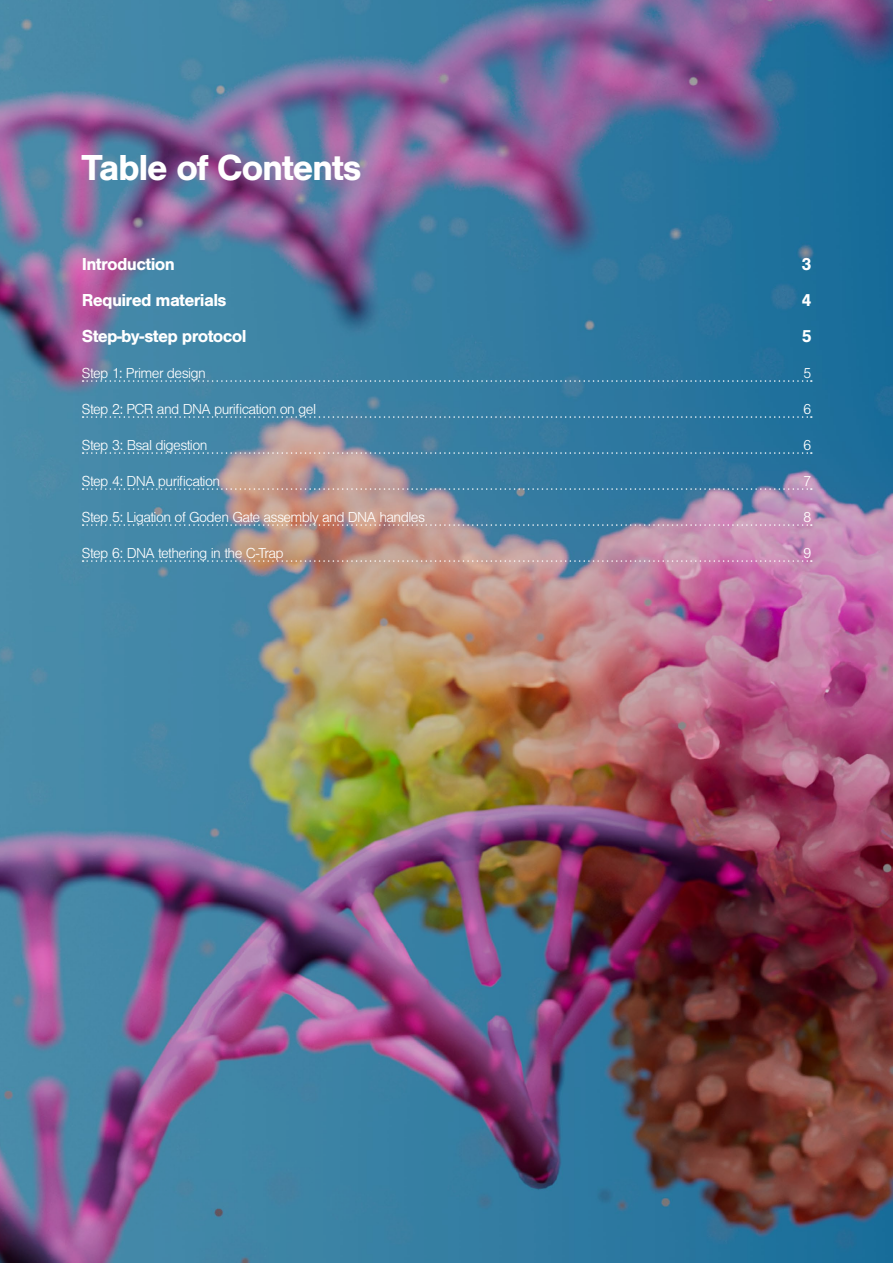
<style>
.page{position:relative;width:893px;height:1263px;background:#fff}
.page>*{position:absolute;margin:0;border:0;box-sizing:border-box;transform-origin:0 0}
.t1{font:700 37.5px "Nimbus San";letter-spacing:-.04em;color:#fff}
.t2{font:700 18px "Nimbus San";letter-spacing:-.04em;color:#fff}
.t3{font:300 15px "Nimbus San";letter-spacing:-.04em;color:#fff}
</style>
<div class="page">
<img style="left:0;top:0;width:893px;height:1263px">
<svg style="left:83px;top:380px;width:729px;height:2px"></svg>
<svg style="left:83px;top:416px;width:729px;height:2px"></svg>
<svg style="left:83px;top:452px;width:729px;height:2px"></svg>
<svg style="left:83px;top:488px;width:729px;height:2px"></svg>
<svg style="left:83px;top:524px;width:729px;height:2px"></svg>
<svg style="left:83px;top:560px;width:729px;height:2px"></svg>
<h1 class="t1" style="left:81px;top:147px;width:282px">Table of Contents</h1>
<p class="t2" style="left:82px;top:254px;width:95px">Introduction</p>
<p class="t2" style="left:801px;top:254px;width:12px">3</p>
<p class="t2" style="left:82px;top:290px;width:146px">Required materials</p>
<p class="t2" style="left:801px;top:290px;width:12px">4</p>
<p class="t2" style="left:82px;top:326px;width:166px">Step-by-step protocol</p>
<p class="t2" style="left:801px;top:326px;width:12px">5</p>
<p class="t3" style="left:82px;top:365px;width:126px">Step 1: Primer design</p>
<p class="t3" style="left:803px;top:365px;width:10px">5</p>
<p class="t3" style="left:82px;top:401px;width:236px">Step 2: PCR and DNA purification on gel</p>
<p class="t3" style="left:803px;top:401px;width:10px">6</p>
<p class="t3" style="left:82px;top:437px;width:127px">Step 3: Bsal digestion</p>
<p class="t3" style="left:803px;top:437px;width:10px">6</p>
<p class="t3" style="left:82px;top:473px;width:140px">Step 4: DNA purification</p>
<p class="t3" style="left:803px;top:473px;width:10px">7</p>
<p class="t3" style="left:82px;top:509px;width:345px">Step 5: Ligation of Goden Gate assembly and DNA handles</p>
<p class="t3" style="left:803px;top:509px;width:10px">8</p>
<p class="t3" style="left:82px;top:545px;width:203px">Step 6: DNA tethering in the C-Trap</p>
<p class="t3" style="left:803px;top:545px;width:10px">9</p>
</div>
